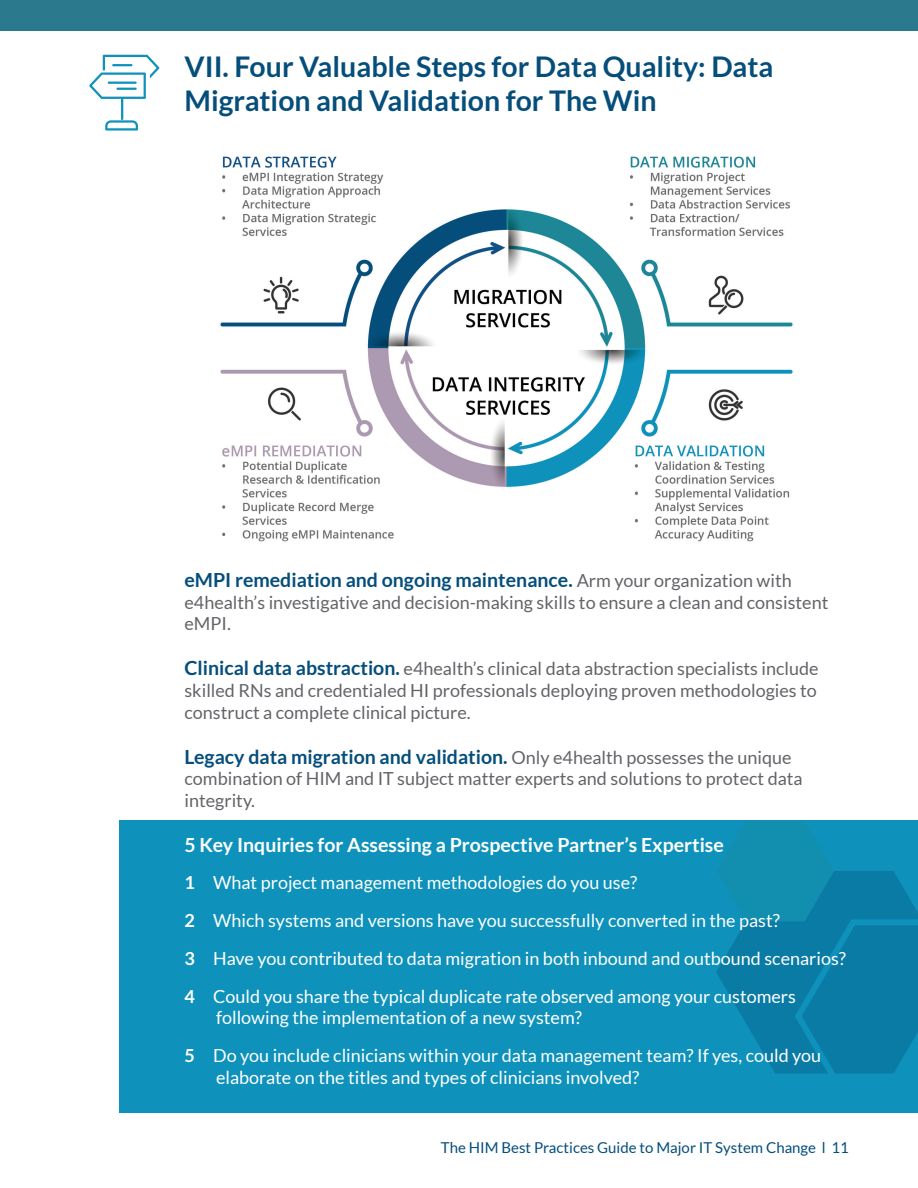
<style>
.page{position:relative;width:918px;height:1188px;background:#fff}
.page>*{position:absolute;margin:0;border:0;box-sizing:border-box;transform-origin:0 0}
.t1{font:700 28.5px/34.2px "Lato";color:#054e7b}
.t2{font:700 19.5px "Lato";color:#054e7b}
.t3{font:700 19.5px "Lato";color:#fff}
.t4{font:18px/37.8px "Lato";color:#fff}
.t5{font:18px/21.6px "Lato";color:#626468}
.t6{font:15px "Lato";color:#054e7b}
.s1{font-weight:400;font-size:18px;color:#626468}
.s2{font-weight:700;font-size:19.5px;color:#054e7b}
.s3{font-weight:700}
</style>
<div class="page">
<div style="left:119px;top:821px;width:799px;height:292px;background:#0e92bb"></div>
<svg style="left:89px;top:55px;width:70px;height:76px"></svg>
<hr style="left:108px;top:82px;width:29px;height:2px;background:#0e92bb">
<hr style="left:116px;top:88px;width:21px;height:2px;background:#0e92bb">
<hr style="left:112px;top:64px;width:20px;height:2px;background:#0e92bb">
<img style="left:220px;top:156px;width:573px;height:386px">
<svg style="left:716px;top:820px;width:202px;height:254px"></svg>
<div style="left:0;top:0;width:918px;height:31px;background:#2b798d"></div>
<h1 class="t1" style="left:184px;top:49px;width:591px">VII. Four Valuable Steps for Data Quality: Data<br>Migration and Validation for The Win</h1>
<p class="t2" style="left:184px;top:569px;width:609px">eMPI remediation and ongoing maintenance. <span class="s1">Arm your organization with</span></p>
<p class="t5" style="left:184px;top:591px;width:645px">e4health’s investigative and decision-making skills to ensure a clean and consistent eMPI.</p>
<p class="t5" style="left:184px;top:658px;width:636px;text-align:justify"><span class="s2">Clinical data abstraction.</span> e4health’s clinical data abstraction specialists include skilled RNs and credentialed HI professionals deploying proven methodologies to construct a complete clinical picture.</p>
<p class="t2" style="left:184px;top:745px;width:609px">Legacy data migration and validation. <span class="s1">Only e4health possesses the unique</span></p>
<p class="t5" style="left:184px;top:768px;width:620px">combination of HIM and IT subject matter experts and solutions to protect data integrity.</p>
<p class="t3" style="left:184px;top:833px;width:541px">5 Key Inquiries for Assessing a Prospective Partner’s Expertise</p>
<p class="t4" style="left:184px;top:864px;width:663px"><span class="s3">1</span> What project management methodologies do you use?<br><span class="s3">2</span> Which systems and versions have you successfully converted in the past?<br><span class="s3">3</span> Have you contributed to data migration in both inbound and outbound scenarios?<br><span class="s3">4</span> Could you share the typical duplicate rate observed among your customers</p>
<p class="t4" style="left:185px;top:999px;width:638px;text-indent:32px">following the implementation of a new system?<br><span class="s3">5</span> Do you include clinicians within your data management team? If yes, could you</p>
<p class="t4" style="left:216px;top:1058px;width:425px">elaborate on the titles and types of clinicians involved?</p>
<p class="t6" style="left:441px;top:1139px;width:410px">The HIM Best Practices Guide to Major IT System Change l 11</p>
</div>
